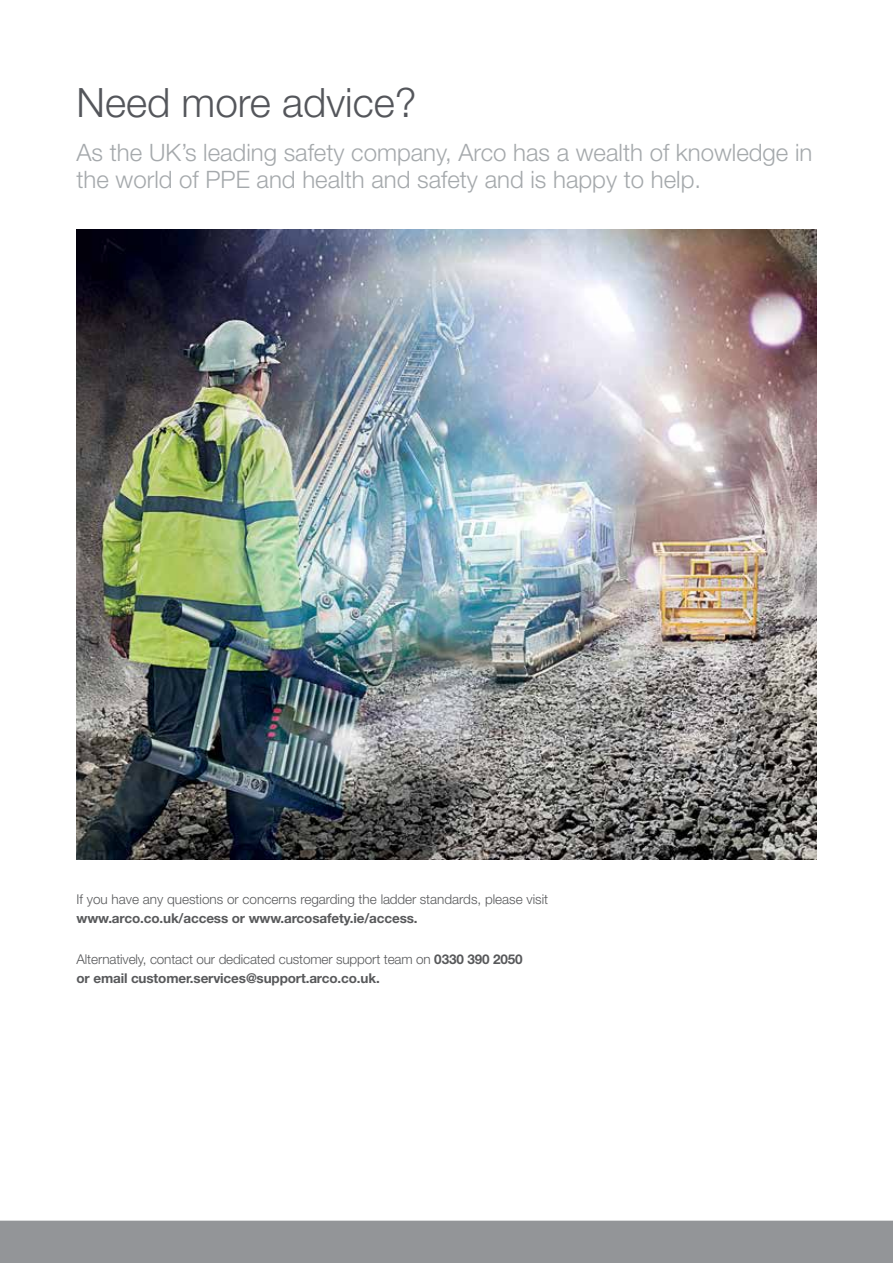
<style>
.page{position:relative;width:893px;height:1263px;background:#fff}
.page>*{position:absolute;margin:0;border:0;box-sizing:border-box;transform-origin:0 0}
.t1{font:300 40.5px "Helvetica Neue";color:#54565b}
.t2{font:300 24px/27px "Helvetica Neue";color:#a5a9ac}
.t3{font:700 13.5px/19.5px "Helvetica Neue";letter-spacing:-.01em;color:#58595b}
.t4{font:300 13.5px "Helvetica Neue";color:#58595b}
.s1{font-weight:300}
</style>
<div class="page">
<div style="left:0;top:1220px;width:893px;height:43px;background:#939598"></div>
<img style="left:77px;top:230px;width:739px;height:629px">
<h1 class="t1" style="left:77px;top:78px;width:341px">Need more advice?</h1>
<h2 class="t2" style="left:77px;top:138px;width:737px">As the UK’s leading safety company, Arco has a wealth of knowledge in the world of PPE and health and safety and is happy to help.</h2>
<p class="t4" style="left:77px;top:891px;width:473px">If you have any questions or concerns regarding the ladder standards, please visit</p>
<p class="t3" style="left:77px;top:908px;width:343px">www.arco.co.uk/access or www.arcosafety.ie/access.</p>
<p class="t3" style="left:77px;top:949px;width:448px"><span class="s1">Alternatively, contact our dedicated customer support team on</span> 0330 390 2050 or email customer.services@support.arco.co.uk.</p>
</div>
